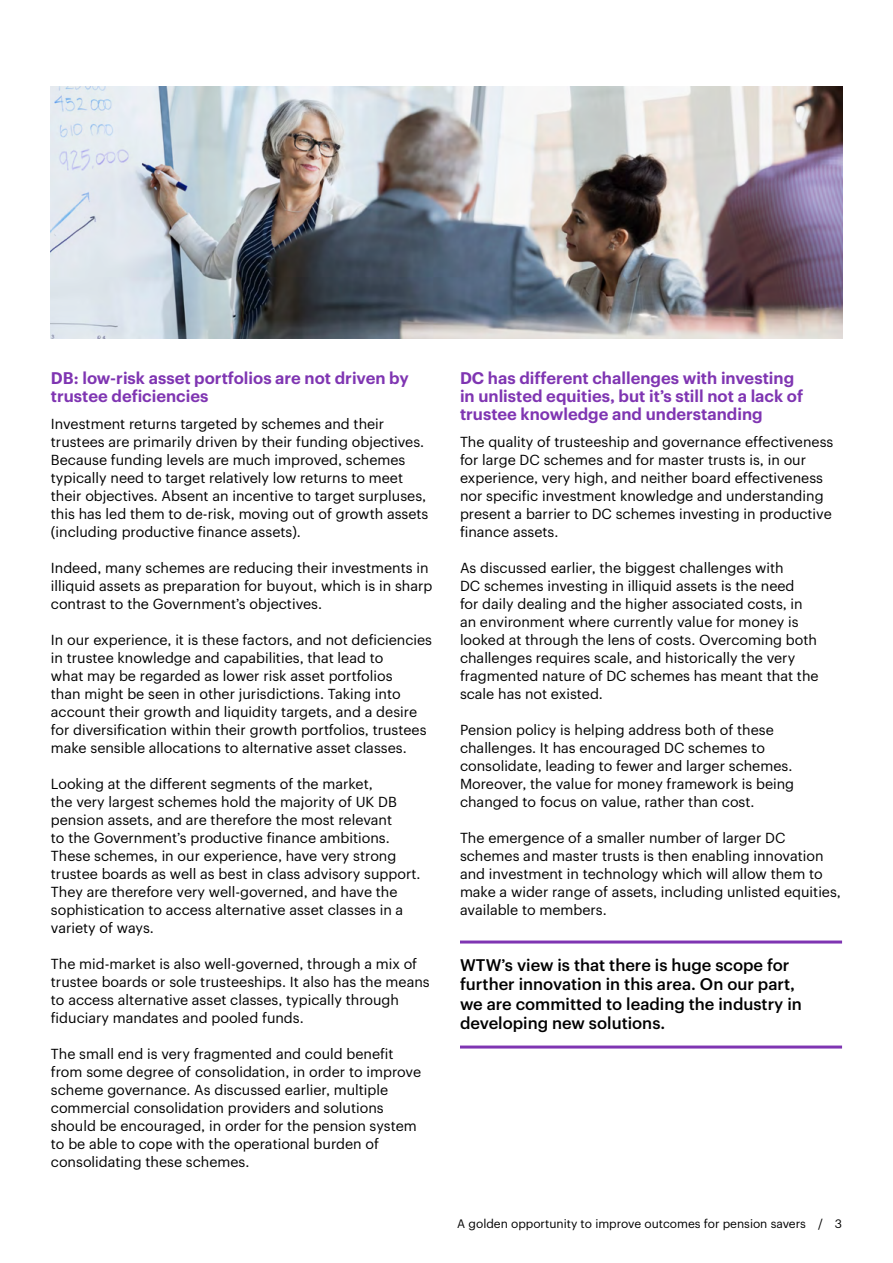
<style>
.page{position:relative;width:893px;height:1263px;background:#fff}
.page>*{position:absolute;margin:0;border:0;box-sizing:border-box;transform-origin:0 0}
.t1{font:600 16.5px/18px "Graphik";color:#7f35b2}
.t2{font:500 16.5px/19.5px "Graphik";color:#000}
.t3{font:14.25px/18px "Graphik";color:#000}
.t4{font:12px "Graphik";color:#000}
</style>
<div class="page">
<hr style="left:460px;top:940px;width:382px;height:3px;background:#7f35b2">
<hr style="left:460px;top:1045px;width:382px;height:3px;background:#7f35b2">
<img style="left:51px;top:87px;width:791px;height:252px">
<p class="t1" style="left:51px;top:367px;width:359px">DB: low-risk asset portfolios are not driven by trustee deficiencies</p>
<p class="t3" style="left:51px;top:414px;width:379px">Investment returns targeted by schemes and their trustees are primarily driven by their funding objectives.<br>Because funding levels are much improved, schemes typically need to target relatively low returns to meet their objectives. Absent an incentive to target surpluses, this has led them to de-risk, moving out of growth assets (including productive finance assets).</p>
<p class="t3" style="left:51px;top:558px;width:383px">Indeed, many schemes are reducing their investments in illiquid assets as preparation for buyout, which is in sharp contrast to the Government’s objectives.</p>
<p class="t3" style="left:51px;top:630px;width:383px">In our experience, it is these factors, and not deficiencies in trustee knowledge and capabilities, that lead to<br>what may be regarded as lower risk asset portfolios<br>than might be seen in other jurisdictions. Taking into account their growth and liquidity targets, and a desire for diversification within their growth portfolios, trustees make sensible allocations to alternative asset classes.</p>
<p class="t3" style="left:51px;top:774px;width:371px">Looking at the different segments of the market,<br>the very largest schemes hold the majority of UK DB pension assets, and are therefore the most relevant<br>to the Government’s productive finance ambitions.<br>These schemes, in our experience, have very strong trustee boards as well as best in class advisory support.<br>They are therefore very well-governed, and have the sophistication to access alternative asset classes in a variety of ways.</p>
<p class="t3" style="left:51px;top:954px;width:380px">The mid-market is also well-governed, through a mix of trustee boards or sole trusteeships. It also has the means to access alternative asset classes, typically through fiduciary mandates and pooled funds.</p>
<p class="t3" style="left:51px;top:1044px;width:372px">The small end is very fragmented and could benefit from some degree of consolidation, in order to improve scheme governance. As discussed earlier, multiple commercial consolidation providers and solutions should be encouraged, in order for the pension system to be able to cope with the operational burden of consolidating these schemes.</p>
<p class="t1" style="left:460px;top:367px;width:345px">DC has different challenges with investing in unlisted equities, but it’s still not a lack of trustee knowledge and understanding</p>
<p class="t3" style="left:460px;top:432px;width:375px">The quality of trusteeship and governance effectiveness for large DC schemes and for master trusts is, in our experience, very high, and neither board effectiveness nor specific investment knowledge and understanding present a barrier to DC schemes investing in productive finance assets.</p>
<p class="t3" style="left:460px;top:558px;width:360px">As discussed earlier, the biggest challenges with<br>DC schemes investing in illiquid assets is the need<br>for daily dealing and the higher associated costs, in an environment where currently value for money is looked at through the lens of costs. Overcoming both challenges requires scale, and historically the very fragmented nature of DC schemes has meant that the scale has not existed.</p>
<p class="t3" style="left:460px;top:720px;width:336px">Pension policy is helping address both of these challenges. It has encouraged DC schemes to consolidate, leading to fewer and larger schemes.<br>Moreover, the value for money framework is being changed to focus on value, rather than cost.</p>
<p class="t3" style="left:460px;top:828px;width:382px">The emergence of a smaller number of larger DC schemes and master trusts is then enabling innovation and investment in technology which will allow them to make a wider range of assets, including unlisted equities, available to members.</p>
<p class="t2" style="left:460px;top:953px;width:343px">WTW’s view is that there is huge scope for further innovation in this area. On our part, we are committed to leading the industry in developing new solutions.</p>
<p class="t4" style="left:457px;top:1215px;width:386px">A golden opportunity to improve outcomes for pension savers / 3</p>
</div>
